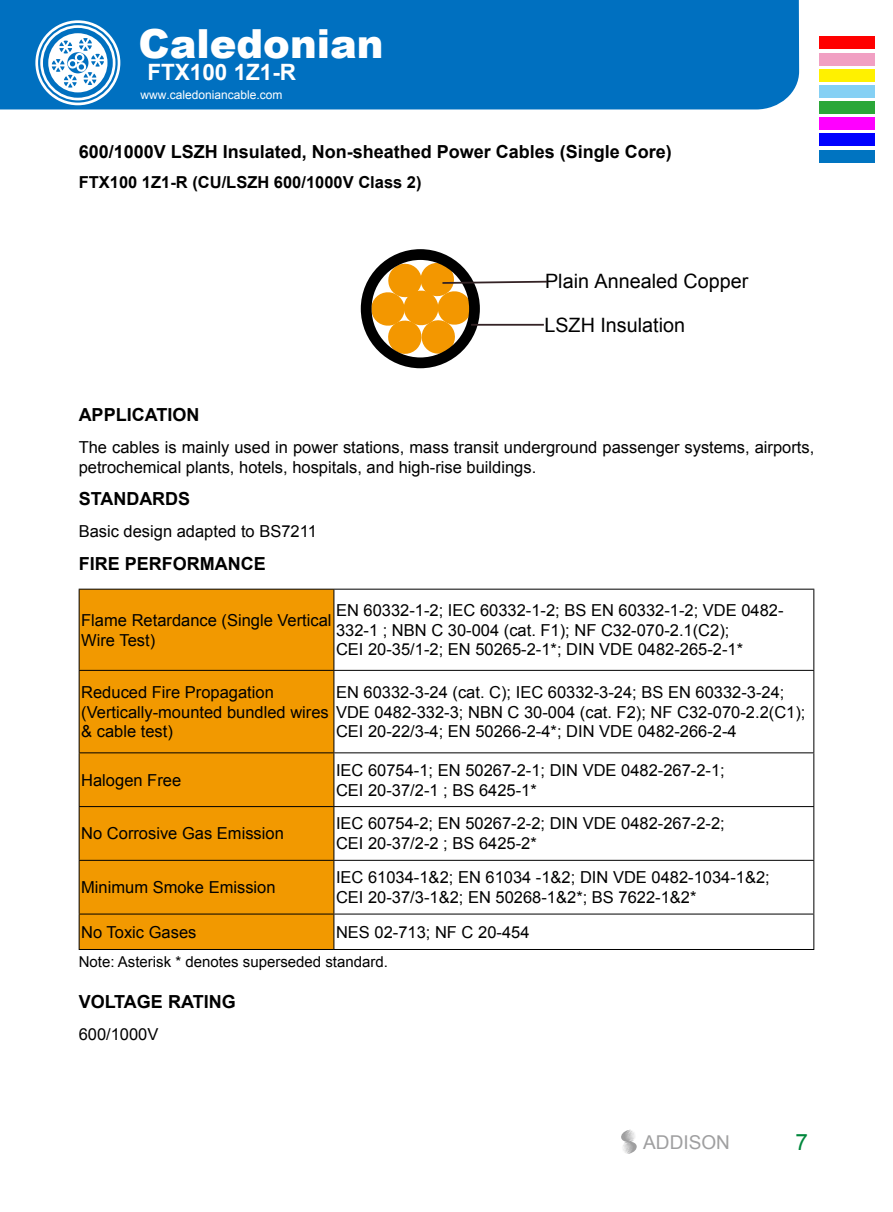
<style>
.page{position:relative;width:893px;height:1212px;background:#fff}
.page>*{position:absolute;margin:0;border:0;box-sizing:border-box;transform-origin:0 0}
.t1{font:900 40.05px "Arial";color:#fff}
.t2{font:700 22.5px "Arial";color:#fff}
.t3{font:22.5px "Arial";color:#00873c}
.t4{font:19.8px/43.3px "Arial";color:#000}
.t5{font:19.05px "Arial";color:#9f9fa0}
.t6{font:700 18px "Arial";color:#000}
.t7{font:16.5px/19.8px "Arial";color:#000}
.t8{font:700 16.5px "Arial";color:#000}
.t9{font:15px "Arial";color:#000}
.t10{font:12px "Arial";color:#fff}
</style>
<div class="page">
<div style="left:0;top:0;width:799px;height:109px;background:#0070c0"></div>
<div style="left:820px;top:36px;width:55px;height:13px;background:#f00"></div>
<div style="left:820px;top:53px;width:55px;height:12px;background:#f1a0c3"></div>
<div style="left:820px;top:69px;width:55px;height:13px;background:#fff100"></div>
<div style="left:820px;top:85px;width:55px;height:13px;background:#85d0f4"></div>
<div style="left:820px;top:101px;width:55px;height:13px;background:#2ba738"></div>
<div style="left:820px;top:117px;width:55px;height:13px;background:#f0f"></div>
<div style="left:820px;top:134px;width:55px;height:12px;background:#00f"></div>
<div style="left:820px;top:150px;width:55px;height:12px;background:#0074c1"></div>
<svg style="left:35px;top:20px;width:85px;height:85px"></svg>
<svg style="left:621px;top:1130px;width:16px;height:24px"></svg>
<div style="left:361px;top:249px;width:119px;height:119px;border:11px solid #000;border-radius:50%"></div>
<svg style="left:370px;top:262px;width:178px;height:93px"></svg>
<hr style="left:471px;top:324px;width:73px;height:2px;background:#342325">
<div style="left:80px;top:590px;width:253px;height:359px;background:#f29900"></div>
<hr style="left:79px;top:589px;width:255px;height:1px;background:#000">
<hr style="left:334px;top:589px;width:480px;height:1px;background:#000">
<hr style="left:79px;top:670px;width:255px;height:1px;background:#000">
<hr style="left:334px;top:670px;width:480px;height:1px;background:#000">
<hr style="left:79px;top:752px;width:255px;height:1px;background:#000">
<hr style="left:334px;top:752px;width:480px;height:1px;background:#000">
<hr style="left:79px;top:806px;width:255px;height:1px;background:#000">
<hr style="left:334px;top:806px;width:480px;height:1px;background:#000">
<hr style="left:79px;top:860px;width:255px;height:1px;background:#000">
<hr style="left:334px;top:860px;width:480px;height:1px;background:#000">
<hr style="left:79px;top:913px;width:255px;height:1px;background:#000">
<hr style="left:334px;top:913px;width:480px;height:1px;background:#000">
<hr style="left:79px;top:949px;width:255px;height:1px;background:#000">
<hr style="left:334px;top:949px;width:480px;height:1px;background:#000">
<hr style="left:79px;top:590px;width:1px;height:80px;background:#000">
<hr style="left:79px;top:671px;width:1px;height:81px;background:#000">
<hr style="left:79px;top:753px;width:1px;height:53px;background:#000">
<hr style="left:79px;top:807px;width:1px;height:53px;background:#000">
<hr style="left:79px;top:861px;width:1px;height:52px;background:#000">
<hr style="left:79px;top:914px;width:1px;height:35px;background:#000">
<hr style="left:333px;top:590px;width:1px;height:80px;background:#000">
<hr style="left:813px;top:590px;width:1px;height:80px;background:#000">
<hr style="left:333px;top:671px;width:1px;height:81px;background:#000">
<hr style="left:813px;top:671px;width:1px;height:81px;background:#000">
<hr style="left:333px;top:753px;width:1px;height:53px;background:#000">
<hr style="left:813px;top:753px;width:1px;height:53px;background:#000">
<hr style="left:333px;top:807px;width:1px;height:53px;background:#000">
<hr style="left:813px;top:807px;width:1px;height:53px;background:#000">
<hr style="left:333px;top:861px;width:1px;height:52px;background:#000">
<hr style="left:813px;top:861px;width:1px;height:52px;background:#000">
<hr style="left:333px;top:914px;width:1px;height:35px;background:#000">
<hr style="left:813px;top:914px;width:1px;height:35px;background:#000">
<h1 class="t1" style="left:139px;top:14px;width:247px">Caledonian</h1>
<h2 class="t2" style="left:147px;top:58px;width:150px">FTX100 1Z1-R</h2>
<p class="t10" style="left:140px;top:87px;width:144px">www.caledoniancable.com</p>
<p class="t6" style="left:79px;top:140px;width:595px">600/1000V LSZH Insulated, Non-sheathed Power Cables (Single Core)</p>
<p class="t8" style="left:79px;top:171px;width:344px">FTX100 1Z1-R (CU/LSZH 600/1000V Class 2)</p>
<p class="t4" style="left:544px;top:260px;width:206px">Plain Annealed Copper<br>LSZH Insulation</p>
<p class="t6" style="left:79px;top:403px;width:122px">APPLICATION</p>
<p class="t7" style="left:79px;top:437px;width:737px">The cables is mainly used in power stations, mass transit underground passenger systems, airports, petrochemical plants, hotels, hospitals, and high-rise buildings.</p>
<p class="t6" style="left:79px;top:487px;width:113px">STANDARDS</p>
<p class="t7" style="left:79px;top:522px;width:240px">Basic design adapted to BS7211</p>
<p class="t6" style="left:79px;top:552px;width:189px">FIRE PERFORMANCE</p>
<p class="t7" style="left:81px;top:610px;width:252px">Flame Retardance (Single Vertical<br>Wire Test)</p>
<p class="t7" style="left:336px;top:600px;width:449px">EN 60332-1-2; IEC 60332-1-2; BS EN 60332-1-2; VDE 0482-<br>332-1 ; NBN C 30-004 (cat. F1); NF C32-070-2.1(C2);<br>CEI 20-35/1-2; EN 50265-2-1*; DIN VDE 0482-265-2-1*</p>
<p class="t7" style="left:81px;top:682px;width:726px">Reduced Fire Propagation<br>(Vertically-mounted bundled wires VDE 0482-332-3; NBN C 30-004 (cat. F2); NF C32-070-2.2(C1); &amp; cable test)</p>
<p class="t7" style="left:336px;top:682px;width:450px">EN 60332-3-24 (cat. C); IEC 60332-3-24; BS EN 60332-3-24;</p>
<p class="t7" style="left:336px;top:722px;width:402px">CEI 20-22/3-4; EN 50266-2-4*; DIN VDE 0482-266-2-4</p>
<p class="t7" style="left:81px;top:770px;width:101px">Halogen Free</p>
<p class="t7" style="left:336px;top:760px;width:390px">IEC 60754-1; EN 50267-2-1; DIN VDE 0482-267-2-1;<br>CEI 20-37/2-1 ; BS 6425-1*</p>
<p class="t7" style="left:81px;top:824px;width:204px">No Corrosive Gas Emission</p>
<p class="t7" style="left:336px;top:814px;width:390px">IEC 60754-2; EN 50267-2-2; DIN VDE 0482-267-2-2;<br>CEI 20-37/2-2 ; BS 6425-2*</p>
<p class="t7" style="left:81px;top:877px;width:196px">Minimum Smoke Emission</p>
<p class="t7" style="left:336px;top:868px;width:435px">IEC 61034-1&amp;2; EN 61034 -1&amp;2; DIN VDE 0482-1034-1&amp;2;<br>CEI 20-37/3-1&amp;2; EN 50268-1&amp;2*; BS 7622-1&amp;2*</p>
<p class="t7" style="left:81px;top:922px;width:117px">No Toxic Gases</p>
<p class="t7" style="left:336px;top:922px;width:195px">NES 02-713; NF C 20-454</p>
<p class="t9" style="left:79px;top:952px;width:311px">Note: Asterisk * denotes superseded standard.</p>
<p class="t6" style="left:79px;top:990px;width:158px">VOLTAGE RATING</p>
<p class="t7" style="left:79px;top:1025px;width:81px">600/1000V</p>
<p class="t5" style="left:643px;top:1130px;width:88px">ADDISON</p>
<h2 class="t3" style="left:795px;top:1127px;width:14px">7</h2>
</div>
